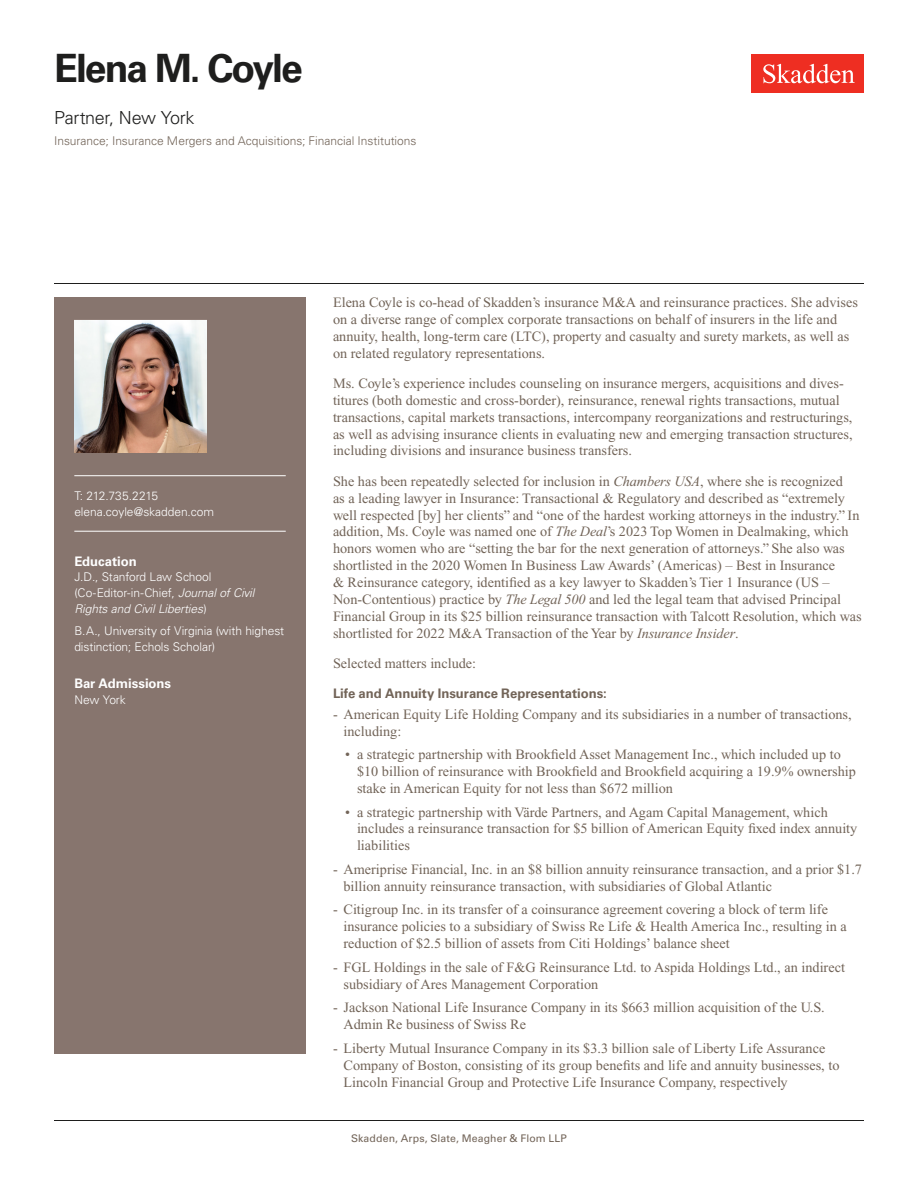
<style>
.page{position:relative;width:918px;height:1188px;background:#fff}
.page>*{position:absolute;margin:0;border:0;box-sizing:border-box;transform-origin:0 0}
.Name{font:700 39px "Univers LT Std";letter-spacing:-.05em;color:#1e1e1d}
.Title_and_Office{font:300 18px "Univers LT Std";letter-spacing:-.02em;color:#1e1e1d}
.Main_Body{font:14.25px/16.8px "Times New Roman PS Std";color:#726458}
.Main_Body_Bulleted{font:14.25px/16.8px "Times New Roman PS Std";color:#726458}
.Main_Body_Second_Lev{font:14.25px/16.8px "Times New Roman PS Std";color:#726458}
.Main_Body_Subhead{font:700 13.2px "Univers LT Std";color:#726458}
.Bar_Admission_Educat{font:700 13.2px "Univers LT Std";letter-spacing:-.005em;color:#fff}
.Sidebar_text{font:300 12px/15.8px "Univers LT Std";letter-spacing:-.005em;color:#fff}
.Practice{font:300 12px "Univers LT Std";color:#726458}
.Email{font:300 12px "Univers LT Std";letter-spacing:-.005em;color:#fff}
.Phone_Number{font:300 12px "Univers LT Std";letter-spacing:-.025em;color:#fff}
.Folio{font:10.5px "Univers LT Std";letter-spacing:.01em;color:#726458}
.s1{font-style:italic}
</style>
<div class="page">
<div style="left:752px;top:54px;width:112px;height:39px;background:#ee2e22"></div>
<svg style="left:763px;top:64px;width:92px;height:19px"></svg>
<div style="left:54px;top:297px;width:252px;height:756px;background:#87756e"></div>
<hr style="left:74px;top:475px;width:212px;height:1px;background:#fff">
<hr style="left:74px;top:531px;width:212px;height:1px;background:#fff">
<img style="left:74px;top:320px;width:132px;height:132px">
<hr style="left:54px;top:1120px;width:810px;height:1px;background:#1e1e1d">
<hr style="left:54px;top:283px;width:810px;height:1px;background:#1e1e1d">
<h1 class="Name" style="left:54px;top:46px;width:250px">Elena M. Coyle</h1>
<h2 class="Title_and_Office" style="left:54px;top:107px;width:142px">Partner, New York</h2>
<h3 class="Practice" style="left:54px;top:134px;width:364px">Insurance; Insurance Mergers and Acquisitions; Financial Institutions</h3>
<p class="Phone_Number" style="left:74px;top:489px;width:85px">T: 212.735.2215</p>
<p class="Email" style="left:74px;top:504px;width:141px">elena.coyle@skadden.com</p>
<p class="Bar_Admission_Educat" style="left:74px;top:553px;width:64px">Education</p>
<p class="Sidebar_text" style="left:74px;top:569px;width:182px">J.D., Stanford Law School (Co-Editor-in-Chief, <span class="s1">Journal of Civil<br>Rights and Civil Liberties</span>)</p>
<p class="Sidebar_text" style="left:74px;top:623px;width:211px">B.A., University of Virginia (with highest distinction; Echols Scholar)</p>
<p class="Bar_Admission_Educat" style="left:74px;top:676px;width:98px">Bar Admissions</p>
<p class="Sidebar_text" style="left:74px;top:692px;width:53px">New York</p>
<p class="Main_Body" style="left:333px;top:294px;width:526px">Elena Coyle is co-head of Skadden’s insurance M&amp;A and reinsurance practices. She advises on a diverse range of complex corporate transactions on behalf of insurers in the life and annuity, health, long-term care (LTC), property and casualty and surety markets, as well as on related regulatory representations.</p>
<p class="Main_Body" style="left:333px;top:375px;width:521px">Ms. Coyle’s experience includes counseling on insurance mergers, acquisitions and dives&shy;titures (both domestic and cross-border), reinsurance, renewal rights transactions, mutual transactions, capital markets transactions, intercompany reorganizations and restructurings, as well as advising insurance clients in evaluating new and emerging transaction structures, including divisions and insurance business transfers.</p>
<p class="Main_Body" style="left:333px;top:473px;width:530px">She has been repeatedly selected for inclusion in <span class="s1">Chambers USA</span>, where she is recognized<br>as a leading lawyer in Insurance: Transactional &amp; Regulatory and described as “extremely well respected [by] her clients” and “one of the hardest working attorneys in the industry.” In addition, Ms. Coyle was named one of <span class="s1">The Deal</span>’s 2023 Top Women in Dealmaking, which honors women who are “setting the bar for the next generation of attorneys.” She also was shortlisted in the 2020 Women In Business Law Awards’ (Americas) – Best in Insurance<br>&amp; Reinsurance category, identified as a key lawyer to Skadden’s Tier 1 Insurance (US – Non-Contentious) practice by <span class="s1">The Legal 500</span> and led the legal team that advised Principal Financial Group in its $25 billion reinsurance transaction with Talcott Resolution, which was shortlisted for 2022 M&amp;A Transaction of the Year by <span class="s1">Insurance Insider</span>.</p>
<p class="Main_Body" style="left:333px;top:655px;width:145px">Selected matters include:</p>
<p class="Main_Body_Subhead" style="left:333px;top:686px;width:275px">Life and Annuity Insurance Representations:</p>
<p class="Main_Body_Bulleted" style="left:344px;top:706px;width:510px;text-indent:-10px">- American Equity Life Holding Company and its subsidiaries in a number of transactions, including:</p>
<p class="Main_Body_Second_Lev" style="left:357px;top:746px;width:500px;text-indent:-12px">• a strategic partnership with Brookfield Asset Management Inc., which included up to $10 billion of reinsurance with Brookfield and Brookfield acquiring a 19.9% ownership stake in American Equity for not less than $672 million</p>
<p class="Main_Body_Second_Lev" style="left:357px;top:803px;width:502px;text-indent:-12px">• a strategic partnership with Värde Partners, and Agam Capital Management, which includes a reinsurance transaction for $5 billion of American Equity fixed index annuity liabilities</p>
<p class="Main_Body_Bulleted" style="left:344px;top:861px;width:520px;text-indent:-10px">- Ameriprise Financial, Inc. in an $8 billion annuity reinsurance transaction, and a prior $1.7 billion annuity reinsurance transaction, with subsidiaries of Global Atlantic</p>
<p class="Main_Body_Bulleted" style="left:344px;top:901px;width:505px;text-indent:-10px">- Citigroup Inc. in its transfer of a coinsurance agreement covering a block of term life insurance policies to a subsidiary of Swiss Re Life &amp; Health America Inc., resulting in a reduction of $2.5 billion of assets from Citi Holdings’ balance sheet</p>
<p class="Main_Body_Bulleted" style="left:344px;top:959px;width:503px;text-indent:-10px">- FGL Holdings in the sale of F&amp;G Reinsurance Ltd. to Aspida Holdings Ltd., an indirect subsidiary of Ares Management Corporation</p>
<p class="Main_Body_Bulleted" style="left:344px;top:999px;width:483px;text-indent:-10px">- Jackson National Life Insurance Company in its $663 million acquisition of the U.S.<br>Admin Re business of Swiss Re</p>
<p class="Main_Body_Bulleted" style="left:344px;top:1040px;width:497px;text-indent:-10px">- Liberty Mutual Insurance Company in its $3.3 billion sale of Liberty Life Assurance<br>Company of Boston, consisting of its group benefits and life and annuity businesses, to<br>Lincoln Financial Group and Protective Life Insurance Company, respectively</p>
<p class="Folio" style="left:351px;top:1132px;width:217px">Skadden, Arps, Slate, Meagher &amp; Flom LLP</p>
</div>
